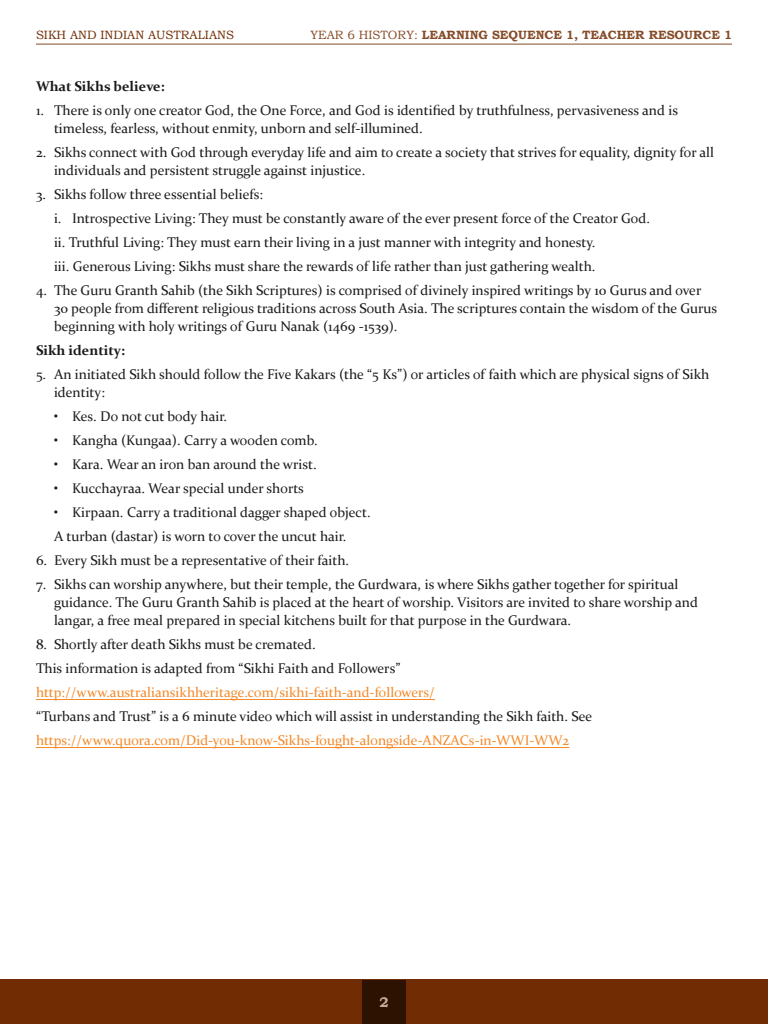
<style>
.page{position:relative;width:768px;height:1024px;background:#fff}
.page>*{position:absolute;margin:0;border:0;box-sizing:border-box;transform-origin:0 0}
.body_text{font:14px/18px "Constantia";color:#1a1a1a}
.body_text-2{font:14px "Constantia";color:#f48a2a}
.body_text-3{font:700 14px "Constantia";color:#1a1a1a}
.t1{font:700 14px "Bookman Old Style";color:#fff}
.t2{font:700 12px "Bookman Old Style";color:#864c29}
.t3{font:12px "Bookman Old Style";color:#712c03}
.s1{font-weight:400}
</style>
<div class="page">
<div style="left:0;top:980px;width:768px;height:44px;background:#712c03"></div>
<div style="left:362px;top:980px;width:44px;height:44px;background:#2d1101"></div>
<hr style="left:36px;top:699px;width:399px;height:1px;background:#f48a2a">
<hr style="left:36px;top:747px;width:533px;height:1px;background:#f48a2a">
<hr style="left:36px;top:44px;width:696px;height:1px;background:#864c29">
<p class="t3" style="left:36px;top:28px;width:200px">SIKH AND INDIAN AUSTRALIANS</p>
<p class="t2" style="left:311px;top:27px;width:423px"><span class="s1">YEAR 6 HISTORY:</span> LEARNING SEQUENCE 1, TEACHER RESOURCE 1</p>
<p class="body_text-3" style="left:36px;top:76px;width:130px">What Sikhs believe:</p>
<p class="body_text" style="left:54px;top:100px;width:626px;text-indent:-18px">1. There is only one creator God, the One Force, and God is identified by truthfulness, pervasiveness and is timeless, fearless, without enmity, unborn and self-illumined.</p>
<p class="body_text" style="left:54px;top:142px;width:662px;text-indent:-18px">2. Sikhs connect with God through everyday life and aim to create a society that strives for equality, dignity for all individuals and persistent struggle against injustice.</p>
<p class="body_text" style="left:36px;top:184px;width:228px">3. Sikhs follow three essential beliefs:</p>
<p class="body_text" style="left:54px;top:208px;width:598px">i. Introspective Living: They must be constantly aware of the ever present force of the Creator God.</p>
<p class="body_text" style="left:54px;top:232px;width:543px">ii. Truthful Living: They must earn their living in a just manner with integrity and honesty.</p>
<p class="body_text" style="left:54px;top:256px;width:543px">iii. Generous Living: Sikhs must share the rewards of life rather than just gathering wealth.</p>
<p class="body_text" style="left:54px;top:280px;width:665px;text-indent:-18px">4. The Guru Granth Sahib (the Sikh Scriptures) is comprised of divinely inspired writings by 10 Gurus and over<br>30 people from different religious traditions across South Asia. The scriptures contain the wisdom of the Gurus beginning with holy writings of Guru Nanak (1469 -1539).</p>
<p class="body_text-3" style="left:36px;top:340px;width:91px">Sikh identity:</p>
<p class="body_text" style="left:54px;top:364px;width:657px;text-indent:-18px">5. An initiated Sikh should follow the Five Kakars (the “5 Ks”) or articles of faith which are physical signs of Sikh identity:</p>
<p class="body_text" style="left:54px;top:406px;width:175px">• Kes. Do not cut body hair.</p>
<p class="body_text" style="left:54px;top:430px;width:265px">• Kangha (Kungaa). Carry a wooden comb.</p>
<p class="body_text" style="left:54px;top:454px;width:264px">• Kara. Wear an iron ban around the wrist.</p>
<p class="body_text" style="left:54px;top:478px;width:251px">• Kucchayraa. Wear special under shorts</p>
<p class="body_text" style="left:54px;top:502px;width:318px">• Kirpaan. Carry a traditional dagger shaped object.</p>
<p class="body_text" style="left:54px;top:526px;width:294px">A turban (dastar) is worn to cover the uncut hair.</p>
<p class="body_text" style="left:36px;top:550px;width:315px">6. Every Sikh must be a representative of their faith.</p>
<p class="body_text" style="left:54px;top:574px;width:646px;text-indent:-18px">7. Sikhs can worship anywhere, but their temple, the Gurdwara, is where Sikhs gather together for spiritual guidance. The Guru Granth Sahib is placed at the heart of worship. Visitors are invited to share worship and langar, a free meal prepared in special kitchens built for that purpose in the Gurdwara.</p>
<p class="body_text" style="left:36px;top:634px;width:281px">8. Shortly after death Sikhs must be cremated.</p>
<p class="body_text" style="left:36px;top:658px;width:366px">This information is adapted from “Sikhi Faith and Followers”</p>
<p class="body_text-2" style="left:36px;top:682px;width:400px">http://www.australiansikhheritage.com/sikhi-faith-and-followers/</p>
<p class="body_text" style="left:36px;top:706px;width:558px">“Turbans and Trust” is a 6 minute video which will assist in understanding the Sikh faith. See</p>
<p class="body_text-2" style="left:36px;top:730px;width:535px">https://www.quora.com/Did-you-know-Sikhs-fought-alongside-ANZACs-in-WWI-WW2</p>
<p class="t1" style="left:379px;top:994px;width:11px">2</p>
</div>
